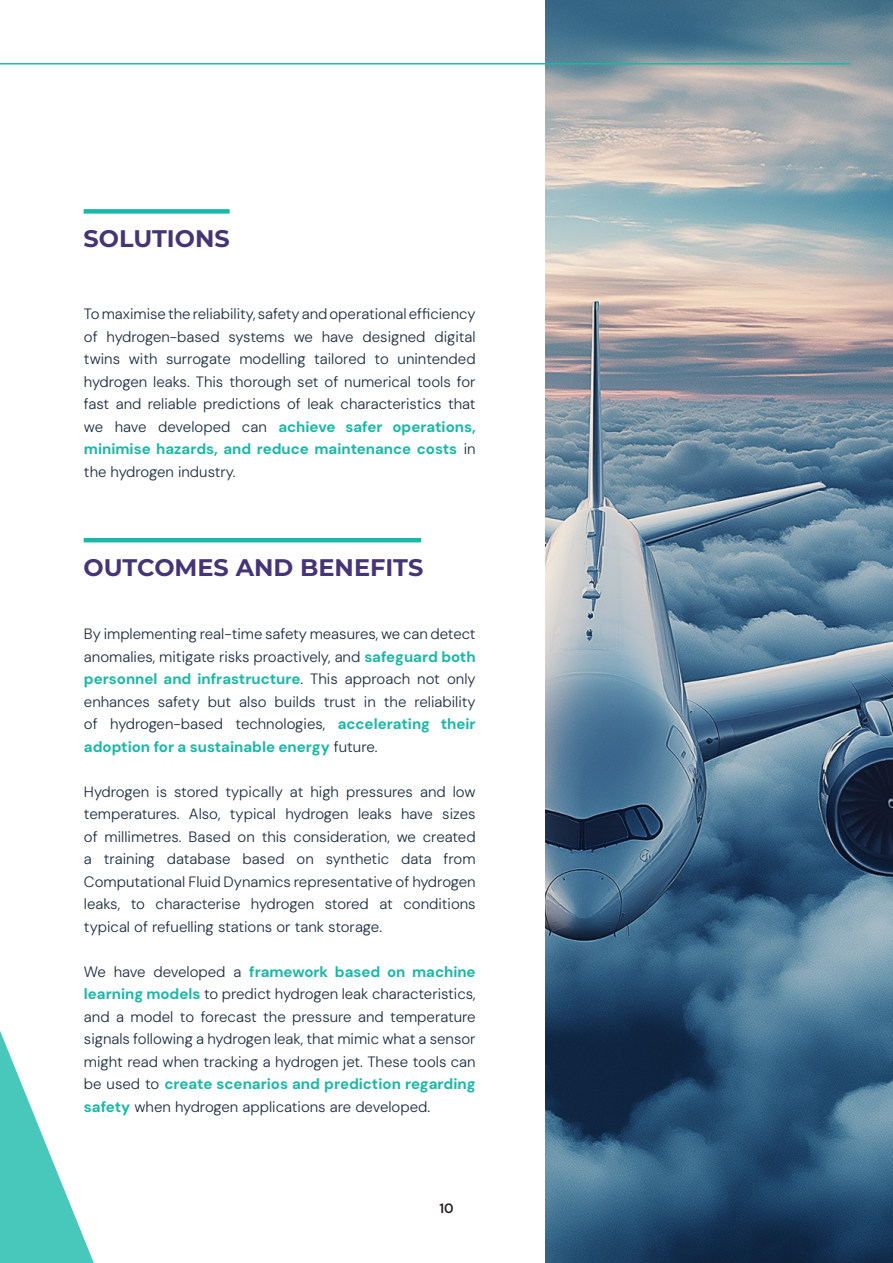
<style>
.page{position:relative;width:893px;height:1263px;background:#fff}
.page>*{position:absolute;margin:0;border:0;box-sizing:border-box;transform-origin:0 0}
.t1{font:700 24px "Montserrat";color:#463575}
.t2{font:300 15px/22.5px "DM Sans 18 pt";color:#1e2e41;text-align:justify}
.t3{font:600 13.5px "DM Sans 18 pt";color:#231f20}
.s1{font-weight:700;color:#1ab8a6}
</style>
<div class="page">
<svg style="left:0;top:1031px;width:94px;height:232px"></svg>
<img style="left:545px;top:0;width:348px;height:1263px">
<hr style="left:84px;top:538px;width:337px;height:4px;background:#1ab8a6">
<div style="left:84px;top:209px;width:146px;height:5px;background:#1ab8a6"></div>
<hr style="left:0;top:63px;width:850px;height:2px;background:#1ab8a6">
<h1 class="t1" style="left:84px;top:225px;width:148px">SOLUTIONS</h1>
<p class="t2" style="left:84px;top:303px;width:393px">To maximise the reliability, safety and operational efficiency of hydrogen-based systems we have designed digital twins with surrogate modelling tailored to unintended hydrogen leaks. This thorough set of numerical tools for fast and reliable predictions of leak characteristics that we have developed can <span class="s1">achieve safer operations, minimise hazards, and reduce maintenance costs</span> in the hydrogen industry.</p>
<h1 class="t1" style="left:84px;top:554px;width:341px">OUTCOMES AND BENEFITS</h1>
<p class="t2" style="left:84px;top:623px;width:393px">By implementing real-time safety measures, we can detect anomalies, mitigate risks proactively, and <span class="s1">safeguard both personnel and infrastructure</span>. This approach not only enhances safety but also builds trust in the reliability of hydrogen-based technologies, <span class="s1">accelerating their adoption for a sustainable energy</span> future.</p>
<p class="t2" style="left:84px;top:780px;width:393px">Hydrogen is stored typically at high pressures and low temperatures. Also, typical hydrogen leaks have sizes of millimetres. Based on this consideration, we created a training database based on synthetic data from Computational Fluid Dynamics representative of hydrogen leaks, to characterise hydrogen stored at conditions typical of refuelling stations or tank storage.</p>
<p class="t2" style="left:84px;top:961px;width:393px">We have developed a <span class="s1">framework based on machine learning models</span> to predict hydrogen leak characteristics, and a model to forecast the pressure and temperature signals following a hydrogen leak, that mimic what a sensor might read when tracking a hydrogen jet. These tools can be used to <span class="s1">create scenarios and prediction regarding safety</span> when hydrogen applications are developed.</p>
<p class="t3" style="left:439px;top:1202px;width:16px">10</p>
</div>
